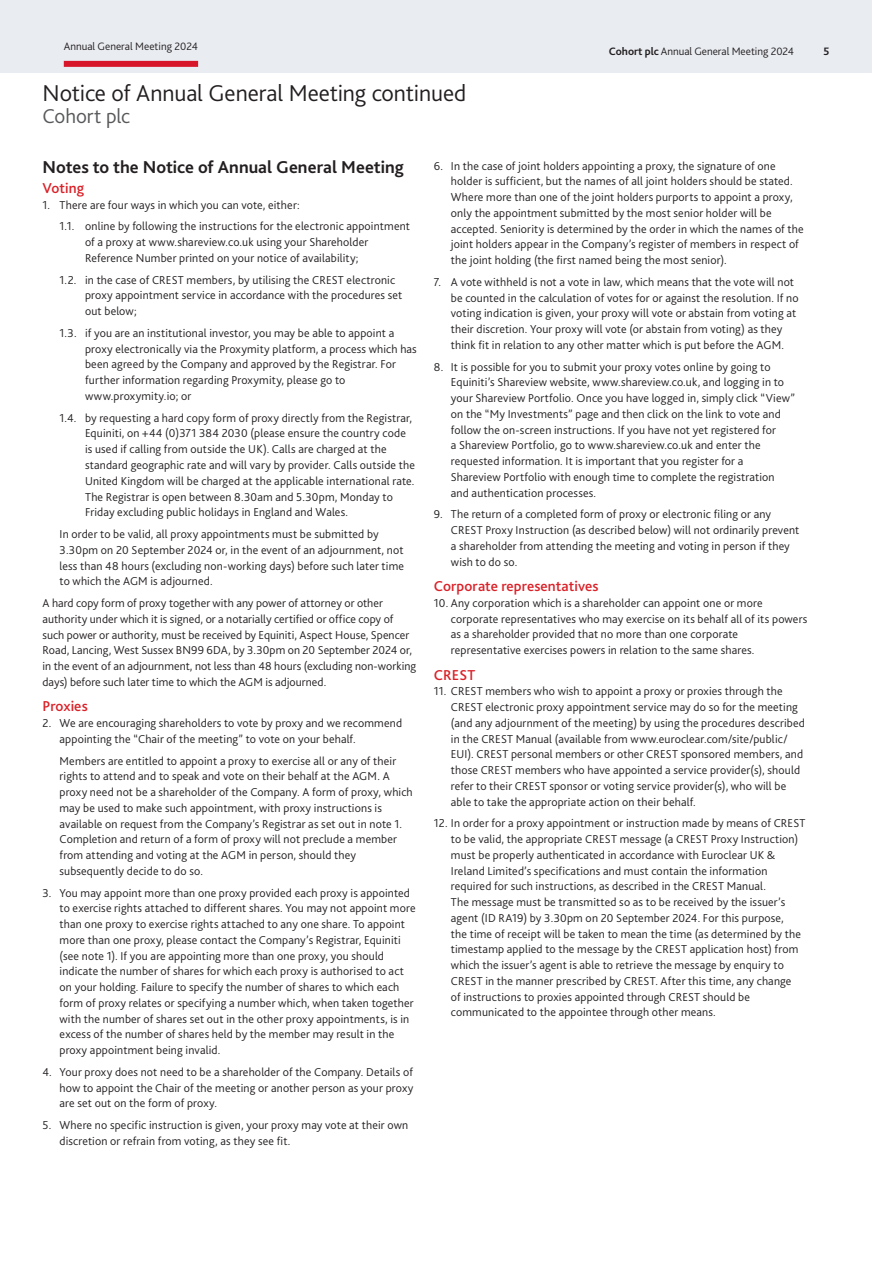
<style>
.page{position:relative;width:872px;height:1263px;background:#fff}
.page>*{position:absolute;margin:0;border:0;box-sizing:border-box;transform-origin:0 0}
.Page_Title{font:300 24px "Bliss";letter-spacing:-.005em;color:#231f20}
.Underhead{font:300 21px "Bliss";letter-spacing:-.005em;color:#57585a}
.Subhead_0{font:700 18px "Bliss";color:#231f20}
.Subhead_2{font:500 15px "Bliss";letter-spacing:.005em;color:#da2128}
.Body_Text{font:300 12px/15.8px "Bliss";letter-spacing:.01em;color:#231f20}
.t1{font:300 11.25px "Bliss";color:#231f20}
.t2{font:700 11.25px "Bliss";color:#231f20}
.s1{font-weight:700}
</style>
<div class="page">
<div style="left:0;top:0;width:872px;height:72px;background:#e9ecf1"></div>
<div style="left:64px;top:61px;width:134px;height:6px;background:#d71729"></div>
<p class="t1" style="left:64px;top:39px;width:136px">Annual General Meeting 2024</p>
<p class="t1" style="left:609px;top:45px;width:187px"><span class="s1">Cohort plc</span> Annual General Meeting 2024</p>
<p class="t2" style="left:823px;top:45px;width:7px">5</p>
<p class="Page_Title" style="left:43px;top:78px;width:425px">Notice of Annual General Meeting continued</p>
<p class="Underhead" style="left:43px;top:103px;width:89px">Cohort plc</p>
<p class="Subhead_0" style="left:43px;top:156px;width:363px">Notes to the Notice of Annual General Meeting</p>
<p class="Subhead_2" style="left:43px;top:179px;width:43px">Voting</p>
<p class="Body_Text" style="left:43px;top:197px;width:259px">1. There are four ways in which you can vote, either:</p>
<p class="Body_Text" style="left:85px;top:219px;width:326px;text-indent:-26px">1.1. online by following the instructions for the electronic appointment of a proxy at www.shareview.co.uk using your Shareholder<br>Reference Number printed on your notice of availability;</p>
<p class="Body_Text" style="left:85px;top:272px;width:319px;text-indent:-26px">1.2. in the case of CREST members, by utilising the CREST electronic proxy appointment service in accordance with the procedures set out below;</p>
<p class="Body_Text" style="left:85px;top:325px;width:333px;text-indent:-26px">1.3. if you are an institutional investor, you may be able to appoint a proxy electronically via the Proxymity platform, a process which has been agreed by the Company and approved by the Registrar. For further information regarding Proxymity, please go to www.proxymity.io; or</p>
<p class="Body_Text" style="left:85px;top:410px;width:331px;text-indent:-26px">1.4. by requesting a hard copy form of proxy directly from the Registrar, Equiniti, on +44 (0)371 384 2030 (please ensure the country code is used if calling from outside the UK). Calls are charged at the standard geographic rate and will vary by provider. Calls outside the United Kingdom will be charged at the applicable international rate.<br>The Registrar is open between 8.30am and 5.30pm, Monday to Friday excluding public holidays in England and Wales.</p>
<p class="Body_Text" style="left:60px;top:526px;width:346px">In order to be valid, all proxy appointments must be submitted by 3.30pm on 20 September 2024 or, in the event of an adjournment, not less than 48 hours (excluding non-working days) before such later time to which the AGM is adjourned.</p>
<p class="Body_Text" style="left:43px;top:595px;width:375px">A hard copy form of proxy together with any power of attorney or other authority under which it is signed, or a notarially certified or office copy of such power or authority, must be received by Equiniti, Aspect House, Spencer Road, Lancing, West Sussex BN99 6DA, by 3.30pm on 20 September 2024 or, in the event of an adjournment, not less than 48 hours (excluding non-working days) before such later time to which the AGM is adjourned.</p>
<p class="Subhead_2" style="left:43px;top:697px;width:47px">Proxies</p>
<p class="Body_Text" style="left:60px;top:715px;width:344px;text-indent:-17px">2. We are encouraging shareholders to vote by proxy and we recommend appointing the “Chair of the meeting” to vote on your behalf.</p>
<p class="Body_Text" style="left:60px;top:753px;width:355px">Members are entitled to appoint a proxy to exercise all or any of their rights to attend and to speak and vote on their behalf at the AGM. A proxy need not be a shareholder of the Company. A form of proxy, which may be used to make such appointment, with proxy instructions is available on request from the Company’s Registrar as set out in note 1.<br>Completion and return of a form of proxy will not preclude a member from attending and voting at the AGM in person, should they subsequently decide to do so.</p>
<p class="Body_Text" style="left:60px;top:885px;width:357px;text-indent:-17px">3. You may appoint more than one proxy provided each proxy is appointed to exercise rights attached to different shares. You may not appoint more than one proxy to exercise rights attached to any one share. To appoint more than one proxy, please contact the Company’s Registrar, Equiniti (see note 1). If you are appointing more than one proxy, you should indicate the number of shares for which each proxy is authorised to act on your holding. Failure to specify the number of shares to which each form of proxy relates or specifying a number which, when taken together with the number of shares set out in the other proxy appointments, is in excess of the number of shares held by the member may result in the proxy appointment being invalid.</p>
<p class="Body_Text" style="left:60px;top:1064px;width:355px;text-align:justify;text-indent:-17px">4. Your proxy does not need to be a shareholder of the Company. Details of how to appoint the Chair of the meeting or another person as your proxy are set out on the form of proxy.</p>
<p class="Body_Text" style="left:60px;top:1117px;width:350px;text-indent:-17px">5. Where no specific instruction is given, your proxy may vote at their own discretion or refrain from voting, as they see fit.</p>
<p class="Body_Text" style="left:451px;top:158px;width:354px;text-indent:-17px">6. In the case of joint holders appointing a proxy, the signature of one holder is sufficient, but the names of all joint holders should be stated.<br>Where more than one of the joint holders purports to appoint a proxy, only the appointment submitted by the most senior holder will be accepted. Seniority is determined by the order in which the names of the joint holders appear in the Company’s register of members in respect of the joint holding (the first named being the most senior).</p>
<p class="Body_Text" style="left:451px;top:274px;width:349px;text-indent:-17px">7. A vote withheld is not a vote in law, which means that the vote will not be counted in the calculation of votes for or against the resolution. If no voting indication is given, your proxy will vote or abstain from voting at their discretion. Your proxy will vote (or abstain from voting) as they think fit in relation to any other matter which is put before the AGM.</p>
<p class="Body_Text" style="left:451px;top:359px;width:345px;text-indent:-17px">8. It is possible for you to submit your proxy votes online by going to Equiniti’s Shareview website, www.shareview.co.uk, and logging in to your Shareview Portfolio. Once you have logged in, simply click “View” on the “My Investments” page and then click on the link to vote and follow the on-screen instructions. If you have not yet registered for<br>a Shareview Portfolio, go to www.shareview.co.uk and enter the requested information. It is important that you register for a Shareview Portfolio with enough time to complete the registration and authentication processes.</p>
<p class="Body_Text" style="left:451px;top:506px;width:350px;text-indent:-17px">9. The return of a completed form of proxy or electronic filing or any CREST Proxy Instruction (as described below) will not ordinarily prevent a shareholder from attending the meeting and voting in person if they wish to do so.</p>
<p class="Subhead_2" style="left:434px;top:577px;width:166px">Corporate representatives</p>
<p class="Body_Text" style="left:451px;top:595px;width:358px;text-indent:-17px">10. Any corporation which is a shareholder can appoint one or more corporate representatives who may exercise on its behalf all of its powers as a shareholder provided that no more than one corporate representative exercises powers in relation to the same shares.</p>
<p class="Subhead_2" style="left:434px;top:665px;width:43px">CREST</p>
<p class="Body_Text" style="left:451px;top:683px;width:355px;text-indent:-17px">11. CREST members who wish to appoint a proxy or proxies through the CREST electronic proxy appointment service may do so for the meeting (and any adjournment of the meeting) by using the procedures described in the CREST Manual (available from www.euroclear.com/site/public/ EUI). CREST personal members or other CREST sponsored members, and those CREST members who have appointed a service provider(s), should refer to their CREST sponsor or voting service provider(s), who will be able to take the appropriate action on their behalf.</p>
<p class="Body_Text" style="left:451px;top:815px;width:356px;text-indent:-17px">12. In order for a proxy appointment or instruction made by means of CREST to be valid, the appropriate CREST message (a CREST Proxy Instruction) must be properly authenticated in accordance with Euroclear UK &amp; Ireland Limited’s specifications and must contain the information required for such instructions, as described in the CREST Manual.<br>The message must be transmitted so as to be received by the issuer’s agent (ID RA19) by 3.30pm on 20 September 2024. For this purpose,<br>the time of receipt will be taken to mean the time (as determined by the timestamp applied to the message by the CREST application host) from which the issuer’s agent is able to retrieve the message by enquiry to CREST in the manner prescribed by CREST. After this time, any change<br>of instructions to proxies appointed through CREST should be communicated to the appointee through other means.</p>
</div>
